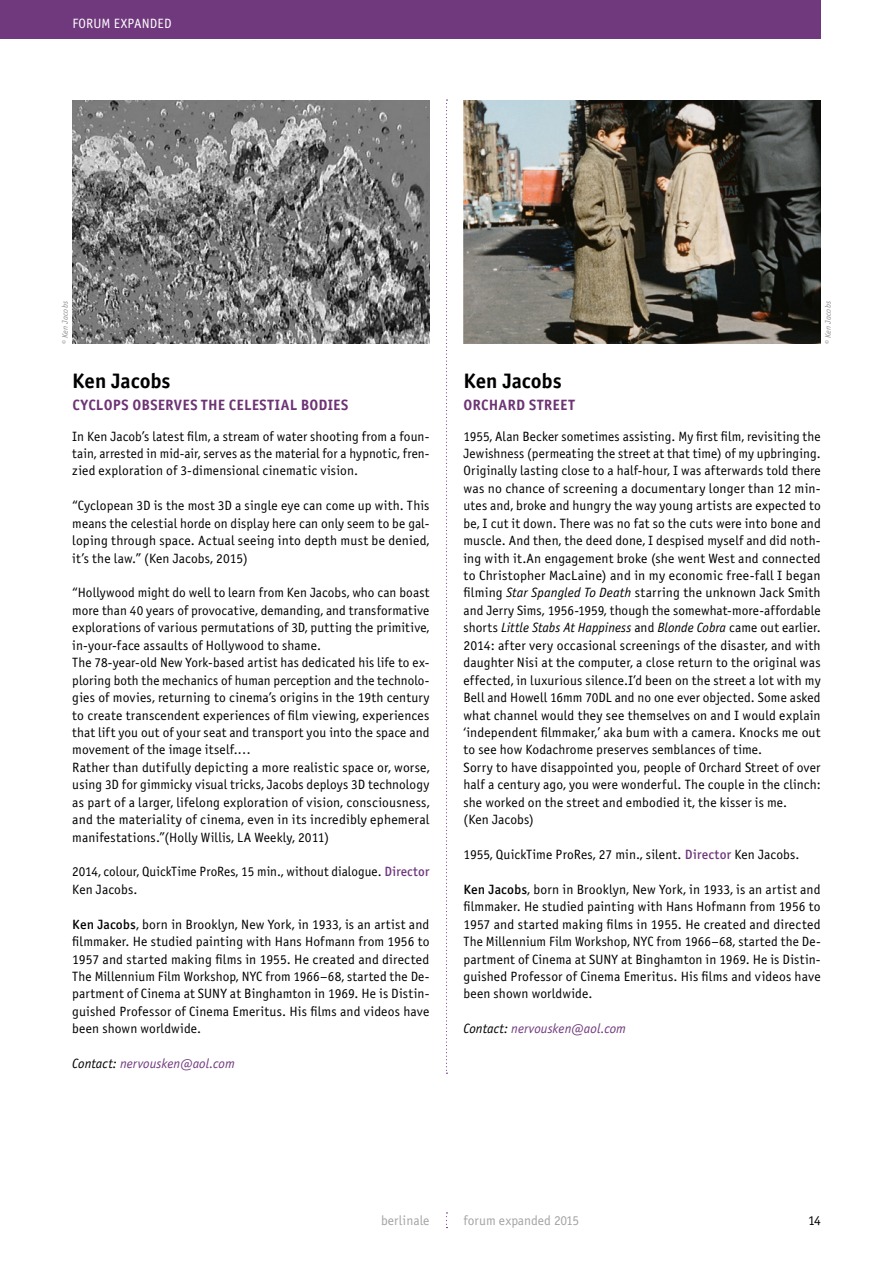
<style>
.page{position:relative;width:893px;height:1263px;background:#fff}
.page>*{position:absolute;margin:0;border:0;box-sizing:border-box;transform-origin:0 0}
.t1{font:21px "Officina Sans Bold ITC";letter-spacing:-.005em;color:#000}
.t2{font:15px "Officina Sans Bold ITC";letter-spacing:.01em;color:#6d3374}
.t3{font:13.5px/17.4px "Officina Sans Book ITC";letter-spacing:.01em;color:#000;text-align:justify}
.t4{font:italic 13.5px "Officina Sans Book ITC";letter-spacing:.005em;color:#70397e}
.t5{font:13.5px "Officina Sans Book ITC";color:#a4a4a4}
.t6{font:13.5px "Officina Sans Book ITC";letter-spacing:.01em;color:#fff}
.t7{font:italic 8.25px "Officina Sans Book ITC";letter-spacing:.02em;color:#8f8f8f}
.s1{font-family:"Officina Sans Medium ITC";color:#70397e}
.s2{font-family:"Officina Sans Medium ITC"}
.s3{color:#000}
.s4{font-style:italic}
</style>
<div class="page">
<div style="left:0;top:0;width:821px;height:38px;background:#70397e"></div>
<svg style="left:446px;top:99px;width:1px;height:975px"></svg>
<img style="left:463px;top:100px;width:358px;height:244px">
<img style="left:72px;top:100px;width:357px;height:244px">
<p class="t6" style="left:72px;top:16px;width:101px">FORUM EXPANDED</p>
<p class="t7" style="left:60px;top:344px;width:45px;rotate:-90deg">© Ken Jacobs</p>
<h1 class="t1" style="left:72px;top:368px;width:100px">Ken Jacobs</h1>
<p class="t2" style="left:72px;top:396px;width:277px">CYCLOPS OBSERVES THE CELESTIAL BODIES</p>
<p class="t3" style="left:72px;top:427px;width:359px">In Ken Jacob’s latest film, a stream of water shooting from a foun&shy;tain, arrested in mid-air, serves as the material for a hypnotic, fren&shy;zied exploration of 3-dimensional cinematic vision.</p>
<p class="t3" style="left:72px;top:497px;width:359px">“Cyclopean 3D is the most 3D a single eye can come up with. This means the celestial horde on display here can only seem to be gal&shy;loping through space. Actual seeing into depth must be denied, it’s the law.” (Ken Jacobs, 2015)</p>
<p class="t3" style="left:72px;top:584px;width:359px;text-align:left">“Hollywood might do well to learn from Ken Jacobs, who can boast more than 40 years of provocative, demanding, and transformative explorations of various permutations of 3D, putting the primitive, in-your-face assaults of Hollywood to shame.<br>The 78-year-old New York-based artist has dedicated his life to ex&shy;ploring both the mechanics of human perception and the technolo&shy;gies of movies, returning to cinema’s origins in the 19th century to create transcendent experiences of film viewing, experiences that lift you out of your seat and transport you into the space and movement of the image itself.…<br>Rather than dutifully depicting a more realistic space or, worse, using 3D for gimmicky visual tricks, Jacobs deploys 3D technology as part of a larger, lifelong exploration of vision, consciousness, and the materiality of cinema, even in its incredibly ephemeral manifestations.”(Holly Willis, LA Weekly, 2011)</p>
<p class="t3" style="left:72px;top:863px;width:359px">2014, colour, QuickTime ProRes, 15 min., without dialogue. <span class="s1">Director<br></span>Ken Jacobs.</p>
<p class="t3" style="left:72px;top:915px;width:359px"><span class="s2">Ken Jacobs</span>, born in Brooklyn, New York, in 1933, is an artist and filmmaker. He studied painting with Hans Hofmann from 1956 to 1957 and started making films in 1955. He created and directed The Millennium Film Workshop, NYC from 1966–68, started the De&shy;partment of Cinema at SUNY at Binghamton in 1969. He is Distin&shy;guished Professor of Cinema Emeritus. His films and videos have been shown worldwide.</p>
<p class="t4" style="left:72px;top:1056px;width:164px"><span class="s3">Contact:</span> nervousken@aol.com</p>
<p class="t7" style="left:823px;top:344px;width:45px;rotate:-90deg">© Ken Jacobs</p>
<h1 class="t1" style="left:463px;top:368px;width:100px">Ken Jacobs</h1>
<p class="t2" style="left:464px;top:396px;width:113px">ORCHARD STREET</p>
<p class="t3" style="left:463px;top:427px;width:359px;text-align:left">1955, Alan Becker sometimes assisting. My first film, revisiting the Jewishness (permeating the street at that time) of my upbringing.<br>Originally lasting close to a half-hour, I was afterwards told there was no chance of screening a documentary longer than 12 min&shy;utes and, broke and hungry the way young artists are expected to be, I cut it down. There was no fat so the cuts were into bone and muscle. And then, the deed done, I despised myself and did noth&shy;ing with it.An engagement broke (she went West and connected to Christopher MacLaine) and in my economic free-fall I began filming <span class="s4">Star Spangled To Death</span> starring the unknown Jack Smith and Jerry Sims, 1956-1959, though the somewhat-more-affordable shorts <span class="s4">Little Stabs At Happiness</span> and <span class="s4">Blonde Cobra</span> came out earlier.<br>2014: after very occasional screenings of the disaster, and with daughter Nisi at the computer, a close return to the original was effected, in luxurious silence.I’d been on the street a lot with my Bell and Howell 16mm 70DL and no one ever objected. Some asked what channel would they see themselves on and I would explain ‘independent filmmaker,’ aka bum with a camera. Knocks me out to see how Kodachrome preserves semblances of time.<br>Sorry to have disappointed you, people of Orchard Street of over half a century ago, you were wonderful. The couple in the clinch: she worked on the street and embodied it, the kisser is me.<br>(Ken Jacobs)</p>
<p class="t3" style="left:463px;top:846px;width:338px">1955, QuickTime ProRes, 27 min., silent. <span class="s1">Director</span> Ken Jacobs.</p>
<p class="t3" style="left:463px;top:881px;width:359px"><span class="s2">Ken Jacobs</span>, born in Brooklyn, New York, in 1933, is an artist and filmmaker. He studied painting with Hans Hofmann from 1956 to 1957 and started making films in 1955. He created and directed The Millennium Film Workshop, NYC from 1966–68, started the De&shy;partment of Cinema at SUNY at Binghamton in 1969. He is Distin&shy;guished Professor of Cinema Emeritus. His films and videos have been shown worldwide.</p>
<p class="t4" style="left:463px;top:1021px;width:164px"><span class="s3">Contact:</span> nervousken@aol.com</p>
<p class="t5" style="left:381px;top:1213px;width:50px">berlinale</p>
<p class="t5" style="left:463px;top:1213px;width:117px">forum expanded 2015</p>
<p class="t3" style="left:808px;top:1212px;width:14px">14</p>
</div>
